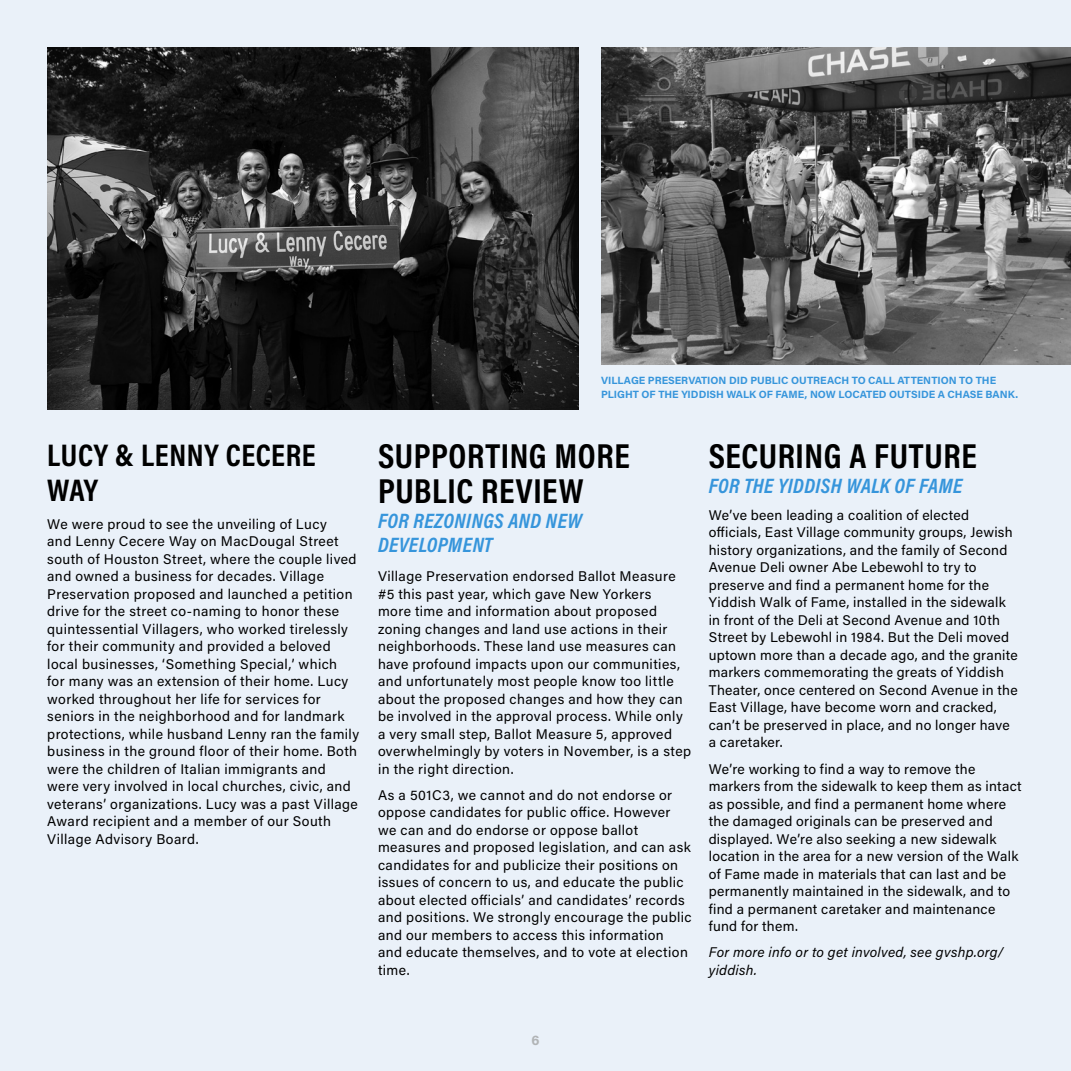
<style>
.page{position:relative;width:1071px;height:1071px;background:#eaf1f9}
.page>*{position:absolute;margin:0;border:0;box-sizing:border-box;transform-origin:0 0}
.t1{font:700 35px/35px "Acumin Pro Cond";letter-spacing:.015em;color:#000}
.t2{font:700 31.5px/35px "Acumin Pro Cond";letter-spacing:.02em;color:#000}
.t3{font:italic 700 21px/24.5px "Acumin Pro Cond";letter-spacing:.02em;color:#3695db}
.t4{font:14px/17.5px "Acumin Pro";letter-spacing:.025em;color:#000}
.t5{font:italic 14px/17.5px "Acumin Pro";letter-spacing:.02em;color:#000}
.t6{font:700 14px "Acumin Pro";color:#b1b4b6}
.t7{font:700 10.5px/14px "Acumin Pro";color:#3695db}
</style>
<div class="page">
<img style="left:601px;top:47px;width:470px;height:317px">
<img style="left:47px;top:47px;width:531px;height:363px">
<h2 class="t2" style="left:47px;top:437px;width:270px">LUCY &amp; LENNY CECERE<br>WAY</h2>
<p class="t4" style="left:47px;top:514px;width:313px">We were proud to see the unveiling of Lucy<br>and Lenny Cecere Way on MacDougal Street south of Houston Street, where the couple lived and owned a business for decades. Village Preservation proposed and launched a petition drive for the street co-naming to honor these quintessential Villagers, who worked tirelessly for their community and provided a beloved local businesses, ‘Something Special,’ which<br>for many was an extension of their home. Lucy worked throughout her life for services for seniors in the neighborhood and for landmark protections, while husband Lenny ran the family business in the ground floor of their home. Both were the children of Italian immigrants and were very involved in local churches, civic, and veterans’ organizations. Lucy was a past Village Award recipient and a member of our South Village Advisory Board.</p>
<p class="t7" style="left:601px;top:373px;width:419px">VILLAGE PRESERVATION DID PUBLIC OUTREACH TO CALL ATTENTION TO THE<br>PLIGHT OF THE YIDDISH WALK OF FAME, NOW LOCATED OUTSIDE A CHASE BANK.</p>
<h1 class="t1" style="left:378px;top:438px;width:253px">SUPPORTING MORE<br>PUBLIC REVIEW</h1>
<h3 class="t3" style="left:378px;top:508px;width:206px">FOR REZONINGS AND NEW<br>DEVELOPMENT</h3>
<p class="t4" style="left:378px;top:567px;width:315px">Village Preservation endorsed Ballot Measure #5 this past year, which gave New Yorkers<br>more time and information about proposed zoning changes and land use actions in their neighborhoods. These land use measures can have profound impacts upon our communities, and unfortunately most people know too little about the proposed changes and how they can be involved in the approval process. While only a very small step, Ballot Measure 5, approved overwhelmingly by voters in November, is a step in the right direction.</p>
<p class="t4" style="left:378px;top:786px;width:315px">As a 501C3, we cannot and do not endorse or oppose candidates for public office. However we can and do endorse or oppose ballot measures and proposed legislation, and can ask candidates for and publicize their positions on issues of concern to us, and educate the public about elected officials’ and candidates’ records and positions. We strongly encourage the public and our members to access this information<br>and educate themselves, and to vote at election time.</p>
<h1 class="t1" style="left:709px;top:438px;width:270px">SECURING A FUTURE</h1>
<h3 class="t3" style="left:709px;top:473px;width:255px">FOR THE YIDDISH WALK OF FAME</h3>
<p class="t4" style="left:709px;top:506px;width:311px">We’ve been leading a coalition of elected officials, East Village community groups, Jewish history organizations, and the family of Second Avenue Deli owner Abe Lebewohl to try to preserve and find a permanent home for the Yiddish Walk of Fame, installed in the sidewalk in front of the Deli at Second Avenue and 10th Street by Lebewohl in 1984. But the Deli moved uptown more than a decade ago, and the granite markers commemorating the greats of Yiddish Theater, once centered on Second Avenue in the East Village, have become worn and cracked, can’t be preserved in place, and no longer have a caretaker.</p>
<p class="t4" style="left:709px;top:759px;width:315px">We’re working to find a way to remove the markers from the sidewalk to keep them as intact as possible, and find a permanent home where the damaged originals can be preserved and displayed. We’re also seeking a new sidewalk location in the area for a new version of the Walk of Fame made in materials that can last and be permanently maintained in the sidewalk, and to find a permanent caretaker and maintenance fund for them.</p>
<p class="t5" style="left:709px;top:943px;width:296px">For more info or to get involved, see gvshp.org/ yiddish.</p>
<p class="t6" style="left:531px;top:1030px;width:10px">6</p>
</div>
